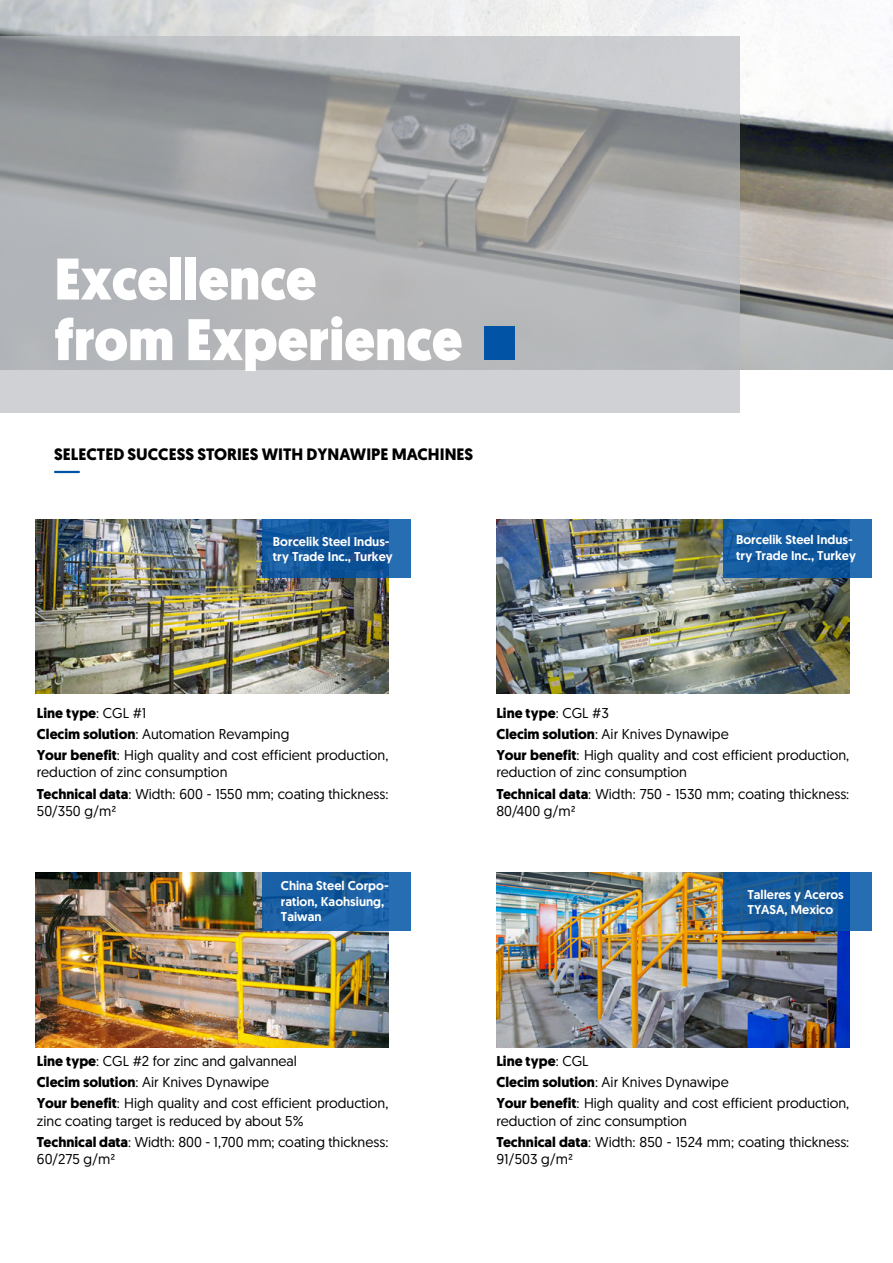
<style>
.page{position:relative;width:893px;height:1263px;background:#fff}
.page>*{position:absolute;margin:0;border:0;box-sizing:border-box;transform-origin:0 0}
.t1{font:900 58.5px "Geomanist";color:#fff;scale:.92 1}
.t2{font:700 16.5px "Geomanist";color:#000}
.t3{font:14.25px/21.3px "Geomanist";color:#000}
.t4{font:500 12.75px/15.3px "Geomanist";color:#fff}
.s1{font-weight:700}
</style>
<div class="page">
<img style="left:0;top:0;width:893px;height:370px">
<img style="left:35px;top:519px;width:353px;height:175px">
<img style="left:496px;top:519px;width:353px;height:175px">
<img style="left:35px;top:873px;width:353px;height:174px">
<img style="left:496px;top:873px;width:353px;height:174px">
<svg style="left:0;top:36px;width:739px;height:376px;background:#aeb0b1"></svg>
<hr style="left:54px;top:471px;width:26px;height:2px;background:#0053a5">
<svg style="left:262px;top:519px;width:149px;height:59px;background:#14599f"></svg>
<svg style="left:723px;top:519px;width:149px;height:59px;background:#145ca2"></svg>
<svg style="left:262px;top:873px;width:149px;height:58px;background:#1b60a5"></svg>
<svg style="left:723px;top:873px;width:149px;height:58px;background:#165b9f"></svg>
<div style="left:485px;top:326px;width:30px;height:34px;background:#0053a5"></div>
<h1 class="t1" style="left:54px;top:239px;width:286px">Excellence</h1>
<h1 class="t1" style="left:54px;top:300px;width:445px">from Experience</h1>
<p class="t2" style="left:54px;top:443px;width:420px">SELECTED SUCCESS STORIES WITH DYNAWIPE MACHINES</p>
<p class="t4" style="left:273px;top:533px;width:121px">Borcelik Steel Indus&shy;try Trade Inc., Turkey</p>
<p class="t4" style="left:736px;top:532px;width:121px">Borcelik Steel Indus&shy;try Trade Inc., Turkey</p>
<p class="t3" style="left:37px;top:701px;width:353px"><span class="s1">Line type</span>: CGL #1<br><span class="s1">Clecim solution</span>: Automation Revamping<br><span class="s1">Your benefit</span>: High quality and cost efficient production,</p>
<p class="t3" style="left:37px;top:761px;width:353px">reduction of zinc consumption<br><span class="s1">Technical data</span>: Width: 600 - 1550 mm; coating thickness:</p>
<p class="t3" style="left:37px;top:800px;width:81px">50/350 g/m²</p>
<p class="t4" style="left:281px;top:878px;width:109px">China Steel Corpo&shy;ration, Kaohsiung,<br>Taiwan</p>
<p class="t3" style="left:37px;top:1050px;width:353px"><span class="s1">Line type</span>: CGL #2 for zinc and galvanneal<br><span class="s1">Clecim solution</span>: Air Knives Dynawipe<br><span class="s1">Your benefit</span>: High quality and cost efficient production,</p>
<p class="t3" style="left:37px;top:1109px;width:353px">zinc coating target is reduced by about 5%<br><span class="s1">Technical data</span>: Width: 800 - 1,700 mm; coating thickness:</p>
<p class="t3" style="left:37px;top:1148px;width:80px">60/275 g/m²</p>
<p class="t3" style="left:496px;top:701px;width:354px"><span class="s1">Line type</span>: CGL #3<br><span class="s1">Clecim solution</span>: Air Knives Dynawipe<br><span class="s1">Your benefit</span>: High quality and cost efficient production,</p>
<p class="t3" style="left:496px;top:761px;width:354px">reduction of zinc consumption<br><span class="s1">Technical data</span>: Width: 750 - 1530 mm; coating thickness:</p>
<p class="t3" style="left:496px;top:800px;width:81px">80/400 g/m²</p>
<p class="t4" style="left:747px;top:887px;width:98px">Talleres y Aceros<br>TYASA, Mexico</p>
<p class="t3" style="left:496px;top:1049px;width:354px"><span class="s1">Line type</span>: CGL<br><span class="s1">Clecim solution</span>: Air Knives Dynawipe<br><span class="s1">Your benefit</span>: High quality and cost efficient production,</p>
<p class="t3" style="left:496px;top:1109px;width:354px">reduction of zinc consumption<br><span class="s1">Technical data</span>: Width: 850 - 1524 mm; coating thickness:</p>
<p class="t3" style="left:496px;top:1148px;width:78px">91/503 g/m²</p>
</div>
